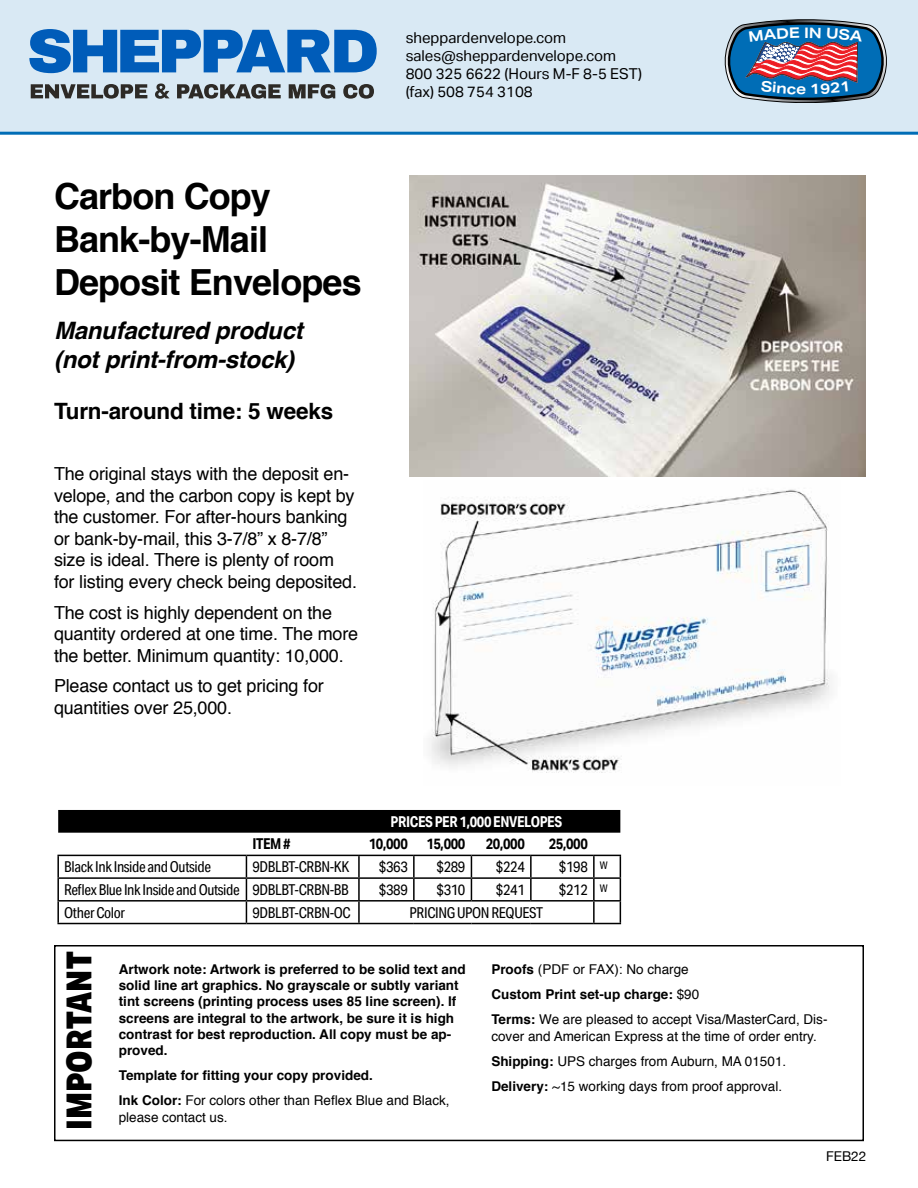
<style>
.page{position:relative;width:918px;height:1188px;background:#fff}
.page>*{position:absolute;margin:0;border:0;box-sizing:border-box;transform-origin:0 0}
.t1{font:700 36px/43.2px "Helvetica";letter-spacing:-.025em;color:#000}
.t2{font:900 34.5px "Aktiv Grotesk Cd";color:#000}
.t3{font:italic 700 24px/28.8px "Helvetica";letter-spacing:-.01em;color:#000}
.t4{font:700 22.5px "Helvetica";letter-spacing:-.01em;color:#000}
.t5{font:18px/21.6px "Helvetica";letter-spacing:-.01em;color:#000}
.t6{font:15px "Aktiv Grotesk Cd";letter-spacing:-.025em;color:#000}
.t7{font:15px/18px "Aktiv Grotesk";color:#000}
.t8{font:700 15px "Aktiv Grotesk Cd";letter-spacing:-.025em;color:#000}
.t9{font:700 15px "Aktiv Grotesk Cd";letter-spacing:-.025em;color:#fff}
.t10{font:700 14.55px "Aktiv Grotesk Ex";color:#fff}
.t11{font:700 13.5px/16.2px "Helvetica";color:#000}
.t12{font:13.5px/25.2px "Helvetica";color:#000}
.t13{font:13.5px "Helvetica Neue";color:#000}
.s1{font-weight:400}
.s2{font-weight:700}
</style>
<div class="page">
<div style="left:0;top:0;width:918px;height:134px;background:#d9e9f4"></div>
<svg style="left:29px;top:29px;width:348px;height:44px"></svg>
<svg style="left:31px;top:84px;width:116px;height:15px"></svg>
<svg style="left:155px;top:83px;width:15px;height:16px"></svg>
<svg style="left:177px;top:84px;width:104px;height:15px"></svg>
<svg style="left:289px;top:84px;width:46px;height:15px"></svg>
<svg style="left:343px;top:84px;width:31px;height:15px"></svg>
<hr style="left:0;top:132px;width:918px;height:3px;background:#006db6">
<div style="left:54px;top:945px;width:810px;height:196px;border:2px solid #000"></div>
<img style="left:410px;top:176px;width:456px;height:300px">
<img style="left:431px;top:489px;width:399px;height:284px">
<div style="left:58px;top:810px;width:562px;height:23px;background:#000"></div>
<hr style="left:246px;top:855px;width:113px;height:1px;background:#000">
<hr style="left:359px;top:855px;width:55px;height:1px;background:#000">
<hr style="left:358px;top:856px;width:2px;height:21px;background:#000">
<hr style="left:414px;top:855px;width:57px;height:1px;background:#000">
<hr style="left:413px;top:856px;width:2px;height:21px;background:#000">
<hr style="left:471px;top:855px;width:60px;height:1px;background:#000">
<hr style="left:531px;top:855px;width:63px;height:1px;background:#000">
<hr style="left:530px;top:856px;width:2px;height:21px;background:#000">
<hr style="left:593px;top:856px;width:2px;height:21px;background:#000">
<hr style="left:57px;top:879px;width:2px;height:21px;background:#000">
<hr style="left:246px;top:877px;width:113px;height:2px;background:#000">
<hr style="left:359px;top:877px;width:55px;height:2px;background:#000">
<hr style="left:358px;top:879px;width:2px;height:21px;background:#000">
<hr style="left:414px;top:877px;width:57px;height:2px;background:#000">
<hr style="left:413px;top:879px;width:2px;height:21px;background:#000">
<hr style="left:471px;top:877px;width:60px;height:2px;background:#000">
<svg style="left:471px;top:856px;width:1px;height:44px"></svg>
<hr style="left:531px;top:877px;width:63px;height:2px;background:#000">
<hr style="left:530px;top:879px;width:2px;height:21px;background:#000">
<hr style="left:593px;top:879px;width:2px;height:21px;background:#000">
<hr style="left:57px;top:900px;width:189px;height:2px;background:#000">
<hr style="left:57px;top:902px;width:2px;height:21px;background:#000">
<hr style="left:246px;top:900px;width:113px;height:2px;background:#000">
<svg style="left:246px;top:856px;width:1px;height:67px"></svg>
<hr style="left:359px;top:900px;width:55px;height:2px;background:#000">
<hr style="left:358px;top:902px;width:2px;height:21px;background:#000">
<hr style="left:414px;top:900px;width:57px;height:2px;background:#000">
<hr style="left:471px;top:900px;width:60px;height:2px;background:#000">
<hr style="left:531px;top:900px;width:63px;height:2px;background:#000">
<hr style="left:593px;top:902px;width:2px;height:21px;background:#000">
<hr style="left:57px;top:923px;width:189px;height:1px;background:#000">
<hr style="left:246px;top:923px;width:113px;height:1px;background:#000">
<hr style="left:359px;top:923px;width:55px;height:1px;background:#000">
<hr style="left:414px;top:923px;width:57px;height:1px;background:#000">
<hr style="left:471px;top:923px;width:60px;height:1px;background:#000">
<hr style="left:531px;top:923px;width:63px;height:1px;background:#000">
<hr style="left:57px;top:855px;width:189px;height:1px;background:#000">
<hr style="left:57px;top:856px;width:2px;height:21px;background:#000">
<svg style="left:594px;top:855px;width:27px;height:69px"></svg>
<hr style="left:57px;top:877px;width:189px;height:2px;background:#000">
<hr style="left:594px;top:877px;width:27px;height:2px;background:#000">
<svg style="left:724px;top:19px;width:163px;height:84px;background:#5a7297"></svg>
<h1 class="t1" style="left:54px;top:175px;width:309px">Carbon Copy<br>Bank-by-Mail<br>Deposit Envelopes</h1>
<h3 class="t3" style="left:54px;top:316px;width:250px">Manufactured product (not print-from-stock)</h3>
<p class="t4" style="left:54px;top:393px;width:281px">Turn-around time: 5 weeks</p>
<p class="t5" style="left:54px;top:463px;width:305px">The original stays with the deposit en&shy;velope, and the carbon copy is kept by the customer. For after-hours banking or bank-by-mail, this 3-7/8” x 8-7/8” size is ideal. There is plenty of room for listing every check being deposited.</p>
<p class="t5" style="left:54px;top:602px;width:306px">The cost is highly dependent on the quantity ordered at one time. The more the better. Minimum quantity: 10,000.</p>
<p class="t5" style="left:54px;top:676px;width:271px">Please contact us to get pricing for quantities over 25,000.</p>
<p class="t7" style="left:406px;top:29px;width:238px">sheppardenvelope.com sales@sheppardenvelope.com<br>800 325 6622 (Hours M-F 8-5 EST) (fax) 508 754 3108</p>
<p class="t10" style="left:804px;top:24px;width:6px">I</p>
<p class="t9" style="left:391px;top:812px;width:173px">PRICES PER 1,000 ENVELOPES</p>
<p class="t8" style="left:252px;top:835px;width:40px">ITEM #</p>
<p class="t8" style="left:369px;top:835px;width:98px">10,000 15,000</p>
<p class="t8" style="left:486px;top:835px;width:41px">20,000</p>
<p class="t8" style="left:549px;top:835px;width:41px">25,000</p>
<p class="t6" style="left:64px;top:858px;width:148px">Black Ink Inside and Outside</p>
<p class="t6" style="left:252px;top:858px;width:98px">9DBLBT-CRBN-KK</p>
<p class="t6" style="left:379px;top:858px;width:30px">$363</p>
<p class="t6" style="left:437px;top:858px;width:30px">$289</p>
<p class="t6" style="left:496px;top:858px;width:30px">$224</p>
<p class="t6" style="left:559px;top:858px;width:50px">$198 <sup>W</sup></p>
<p class="t6" style="left:64px;top:881px;width:286px">Reflex Blue Ink Inside and Outside 9DBLBT-CRBN-BB</p>
<p class="t6" style="left:379px;top:881px;width:30px">$389</p>
<p class="t6" style="left:437px;top:881px;width:30px">$310</p>
<p class="t6" style="left:496px;top:881px;width:30px">$241</p>
<p class="t6" style="left:559px;top:881px;width:50px">$212 <sup>W</sup></p>
<p class="t6" style="left:64px;top:903px;width:62px">Other Color</p>
<p class="t6" style="left:252px;top:903px;width:100px">9DBLBT-CRBN-OC</p>
<p class="t6" style="left:410px;top:903px;width:135px">PRICING UPON REQUEST</p>
<h2 class="t2" style="left:57px;top:1130px;width:180px;rotate:-90deg">IMPORTANT</h2>
<p class="t11" style="left:119px;top:961px;width:348px">Artwork note: Artwork is preferred to be solid text and solid line art graphics. No grayscale or subtly variant tint screens (printing process uses 85 line screen). If screens are integral to the artwork, be sure it is high contrast for best reproduction. All copy must be ap&shy;proved.</p>
<p class="t11" style="left:119px;top:1063px;width:332px;line-height:25.2px">Template for fitting your copy provided.<br>Ink Color: <span class="s1">For colors other than Reflex Blue and Black,</span></p>
<p class="t12" style="left:119px;top:1105px;width:110px">please contact us.</p>
<p class="t12" style="left:491px;top:957px;width:338px"><span class="s2">Proofs</span> (PDF or FAX): No charge<br><span class="s2">Custom Print set-up charge:</span> $90<br><span class="s2">Terms:</span> We are pleased to accept Visa/MasterCard, Dis-</p>
<p class="t12" style="left:491px;top:1024px;width:327px">cover and American Express at the time of order entry.<br><span class="s2">Shipping:</span> UPS charges from Auburn, MA 01501.<br><span class="s2">Delivery:</span> ~15 working days from proof approval.</p>
<p class="t13" style="left:826px;top:1146px;width:42px">FEB22</p>
</div>
